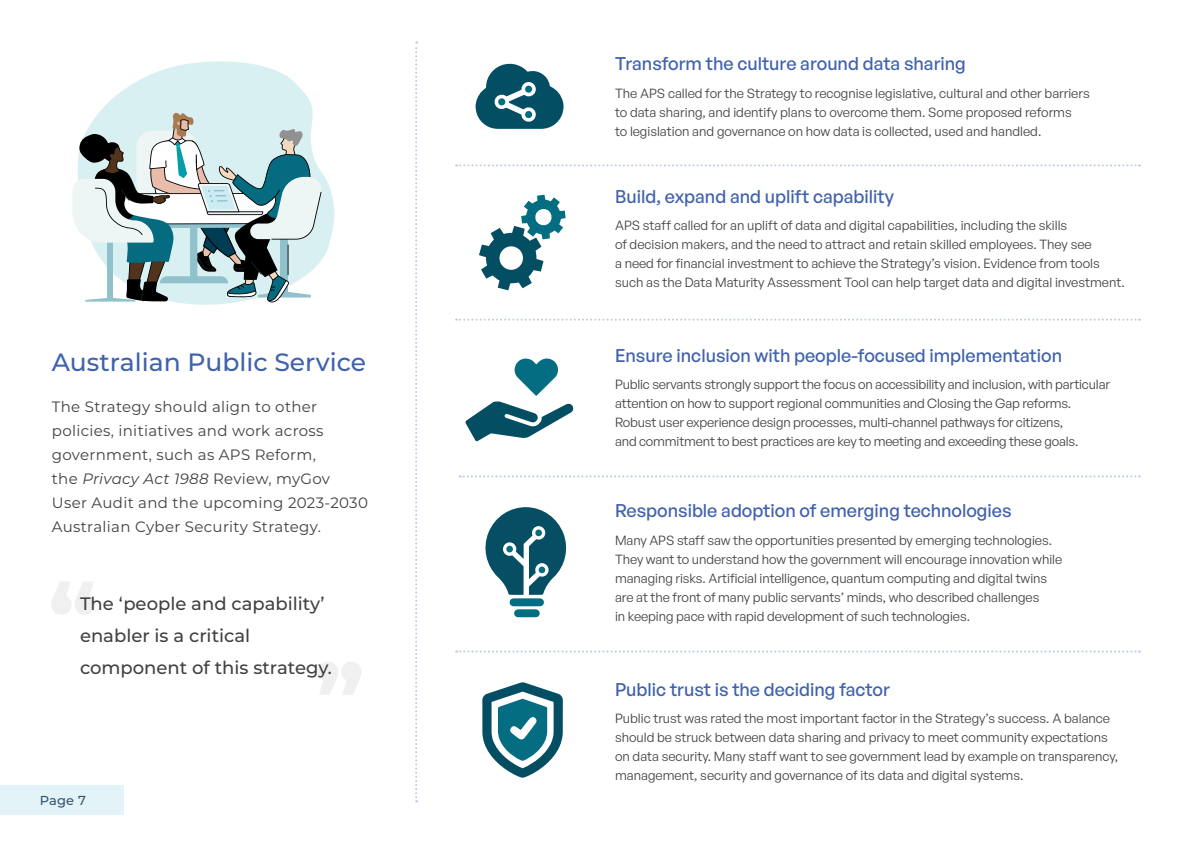
<style>
.page{position:relative;width:1191px;height:842px;background:#fff}
.page>*{position:absolute;margin:0;border:0;box-sizing:border-box;transform-origin:0 0}
.t1{font:800 89px "Montserrat";color:#414042}
.H2_-_C{font:500 25px "Montserrat";color:#4061ad}
.t2{font:500 18px "General Sans";color:#4061ad}
.pull_quote{font:500 18px/32px "Montserrat";color:#414042}
.para_text_alt{font:15px/24px "Montserrat";letter-spacing:.02em;color:#414042}
.para_text{font:13px/19px "General Sans";letter-spacing:-.005em;color:#414042}
.t3{font:500 13px "Montserrat";color:#36556a}
.s1{font-style:italic}
</style>
<div class="page">
<div style="left:0;top:785px;width:124px;height:30px;background:#e2f4f8"></div>
<svg style="left:100px;top:61px;width:235px;height:244px;fill:#d9f0f2"></svg>
<svg style="left:73px;top:112px;width:250px;height:192px"></svg>
<svg style="left:479px;top:195px;width:86px;height:95px"></svg>
<svg style="left:456px;top:650px;width:684px;height:2px"></svg>
<svg style="left:459px;top:475px;width:681px;height:2px"></svg>
<svg style="left:475px;top:63px;width:88px;height:66px"></svg>
<svg style="left:456px;top:164px;width:684px;height:2px"></svg>
<svg style="left:415px;top:41px;width:2px;height:761px"></svg>
<svg style="left:456px;top:319px;width:684px;height:2px"></svg>
<svg style="left:465px;top:358px;width:109px;height:83px"></svg>
<svg style="left:482px;top:682px;width:81px;height:96px"></svg>
<svg style="left:485px;top:507px;width:82px;height:110px"></svg>
<h2 class="H2_-_C" style="left:52px;top:344px;width:316px">Australian Public Service</h2>
<p class="para_text_alt" style="left:52px;top:394px;width:317px">The Strategy should align to other policies, initiatives and work across government, such as APS Reform,<br>the <span class="s1">Privacy Act 1988</span> Review, myGov User Audit and the upcoming 2023-2030<br>Australian Cyber Security Strategy.</p>
<h1 class="t1" style="left:49px;top:551px;width:50px">“</h1>
<p class="pull_quote" style="left:80px;top:587px;width:253px">The ‘people and capability’ enabler is a critical component of this strategy.</p>
<h1 class="t1" style="left:364px;top:726px;width:50px;rotate:-180deg">“</h1>
<p class="t3" style="left:40px;top:791px;width:48px">Page 7</p>
<h3 class="t2" style="left:615px;top:53px;width:352px">Transform the culture around data sharing</h3>
<p class="para_text" style="left:615px;top:83px;width:476px">The APS called for the Strategy to recognise legislative, cultural and other barriers to data sharing, and identify plans to overcome them. Some proposed reforms<br>to legislation and governance on how data is collected, used and handled.</p>
<h3 class="t2" style="left:615px;top:185px;width:280px">Build, expand and uplift capability</h3>
<p class="para_text" style="left:615px;top:216px;width:511px">APS staff called for an uplift of data and digital capabilities, including the skills<br>of decision makers, and the need to attract and retain skilled employees. They see<br>a need for financial investment to achieve the Strategy’s vision. Evidence from tools such as the Data Maturity Assessment Tool can help target data and digital investment.</p>
<h3 class="t2" style="left:615px;top:344px;width:448px">Ensure inclusion with people-focused implementation</h3>
<p class="para_text" style="left:615px;top:375px;width:496px">Public servants strongly support the focus on accessibility and inclusion, with particular attention on how to support regional communities and Closing the Gap reforms.<br>Robust user experience design processes, multi-channel pathways for citizens,<br>and commitment to best practices are key to meeting and exceeding these goals.</p>
<h3 class="t2" style="left:615px;top:500px;width:398px">Responsible adoption of emerging technologies</h3>
<p class="para_text" style="left:615px;top:530px;width:448px">Many APS staff saw the opportunities presented by emerging technologies.<br>They want to understand how the government will encourage innovation while managing risks. Artificial intelligence, quantum computing and digital twins are at the front of many public servants’ minds, who described challenges<br>in keeping pace with rapid development of such technologies.</p>
<h3 class="t2" style="left:615px;top:678px;width:276px">Public trust is the deciding factor</h3>
<p class="para_text" style="left:615px;top:709px;width:504px">Public trust was rated the most important factor in the Strategy’s success. A balance should be struck between data sharing and privacy to meet community expectations on data security. Many staff want to see government lead by example on transparency, management, security and governance of its data and digital systems.</p>
</div>
